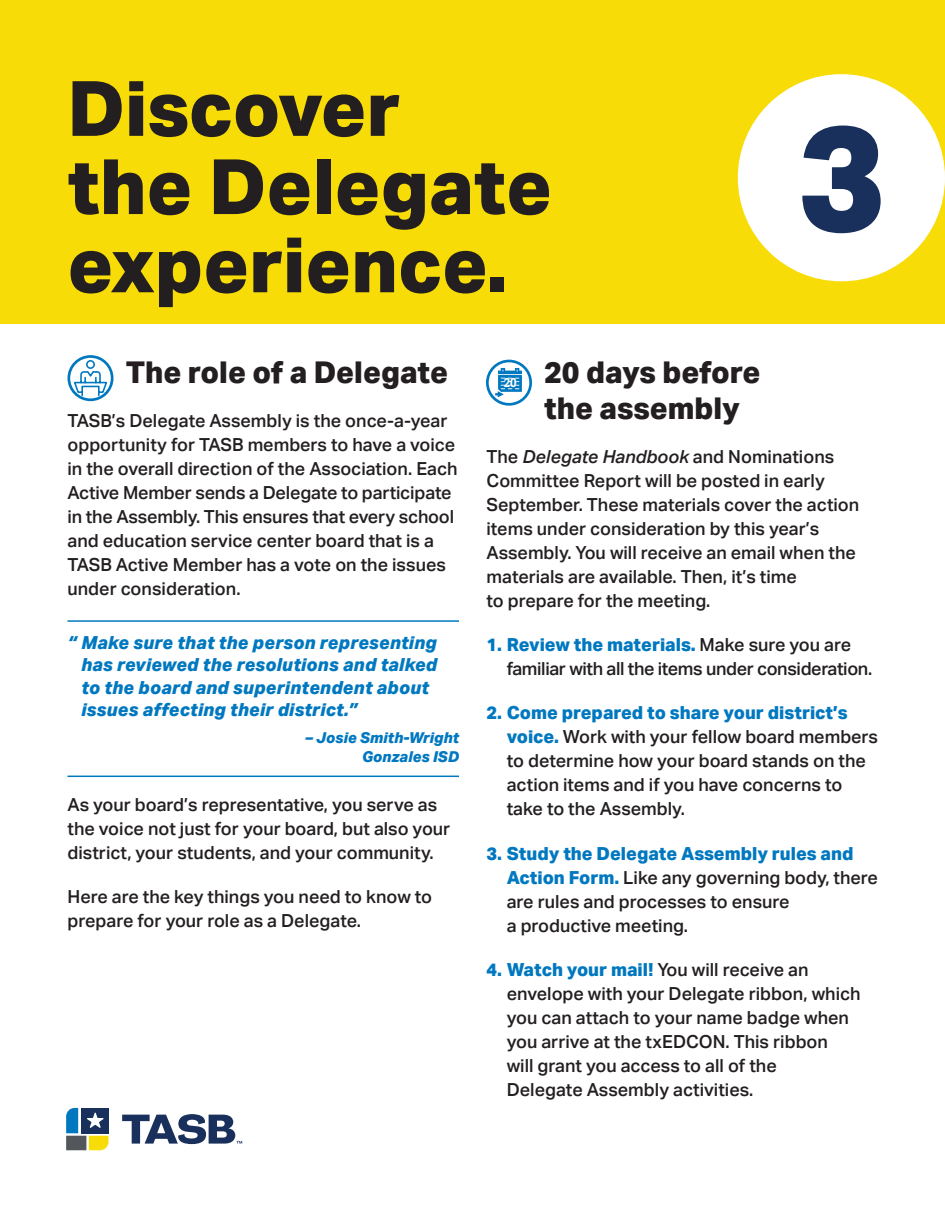
<style>
.page{position:relative;width:945px;height:1215px;background:#fff}
.page>*{position:absolute;margin:0;border:0;box-sizing:border-box;transform-origin:0 0}
.t1{font:800 147.9px "Aktiv Grotesk";color:#18305b}
.t2{font:800 76.5px/78.2px "Aktiv Grotesk";color:#231f20}
.t3{font:800 30px/36px "Aktiv Grotesk";color:#231f20}
.t4{font:500 18px/24px "Aktiv Grotesk";color:#231f20}
.t5{font:italic 800 18px/22.5px "Aktiv Grotesk";letter-spacing:.01em;color:#0078c0}
.t6{font:500 18px/24px "Aktiv Grotesk";letter-spacing:-.02em;color:#231f20}
.t7{font:italic 800 15px "Aktiv Grotesk";color:#0078c0}
.t8{font:700 12.9px "Aktiv Grotesk Cd";color:#fff}
.s1{font-style:italic}
.s2{font-weight:800;color:#0078c0}
</style>
<div class="page">
<div style="left:0;top:0;width:945px;height:324px;background:#f8dc08"></div>
<div style="left:738px;top:74px;width:207px;height:207px;background:#fff;border-radius:50%"></div>
<hr style="left:68px;top:620px;width:391px;height:2px;background:#0078c0">
<hr style="left:68px;top:776px;width:391px;height:1px;background:#0078c0">
<div style="left:486px;top:360px;width:46px;height:46px;border:3px solid #0078c0;border-radius:50%"></div>
<svg style="left:495px;top:368px;width:27px;height:29px"></svg>
<div style="left:68px;top:355px;width:46px;height:46px;border:3px solid #0078c0;border-radius:50%"></div>
<svg style="left:72px;top:359px;width:37px;height:38px"></svg>
<svg style="left:66px;top:1107px;width:43px;height:44px;background:#708782"></svg>
<svg style="left:122px;top:1114px;width:120px;height:30px"></svg>
<p class="t2" style="left:68px;top:70px;width:486px">Discover<br>the Delegate experience.</p>
<p class="t1" style="left:798px;top:93px;width:89px">3</p>
<p class="t3" style="left:126px;top:354px;width:324px">The role of a Delegate</p>
<p class="t4" style="left:68px;top:409px;width:392px">TASB’s Delegate Assembly is the once-a-year opportunity for TASB members to have a voice in the overall direction of the Association. Each Active Member sends a Delegate to participate in the Assembly. This ensures that every school and education service center board that is a TASB Active Member has a vote on the issues under consideration.</p>
<p class="t5" style="left:81px;top:631px;width:358px;text-indent:-14px">“ Make sure that the person representing has reviewed the resolutions and talked to the board and superintendent about issues affecting their district.”</p>
<p class="t7" style="left:305px;top:728px;width:155px">– Josie Smith-Wright</p>
<p class="t7" style="left:362px;top:747px;width:99px">Gonzales ISD</p>
<p class="t4" style="left:68px;top:793px;width:384px">As your board’s representative, you serve as the voice not just for your board, but also your district, your students, and your community.</p>
<p class="t4" style="left:68px;top:885px;width:366px">Here are the key things you need to know to prepare for your role as a Delegate.</p>
<p class="t3" style="left:544px;top:354px;width:218px">20 days before the assembly</p>
<p class="t4" style="left:487px;top:445px;width:374px">The <span class="s1">Delegate Handbook</span> and Nominations Committee Report will be posted in early September. These materials cover the action items under consideration by this year’s Assembly. You will receive an email when the materials are available. Then, it’s time<br>to prepare for the meeting.</p>
<p class="t6" style="left:507px;top:633px;width:367px;text-indent:-20px"><span class="s2">1. Review the materials.</span> Make sure you are familiar with all the items under consideration.</p>
<p class="t4" style="left:507px;top:701px;width:373px;text-indent:-20px"><span class="s2">2. Come prepared to share your district’s voice.</span> Work with your fellow board members to determine how your board stands on the action items and if you have concerns to take to the Assembly.</p>
<p class="t4" style="left:507px;top:841px;width:373px;text-indent:-20px"><span class="s2">3. Study the Delegate Assembly rules and Action Form.</span> Like any governing body, there are rules and processes to ensure<br>a productive meeting.</p>
<p class="t4" style="left:507px;top:958px;width:356px;text-indent:-20px"><span class="s2">4. Watch your mail!</span> You will receive an envelope with your Delegate ribbon, which you can attach to your name badge when you arrive at the txEDCON. This ribbon<br>will grant you access to all of the<br>Delegate Assembly activities.</p>
<p class="t8" style="left:504px;top:374px;width:14px">20</p>
</div>
